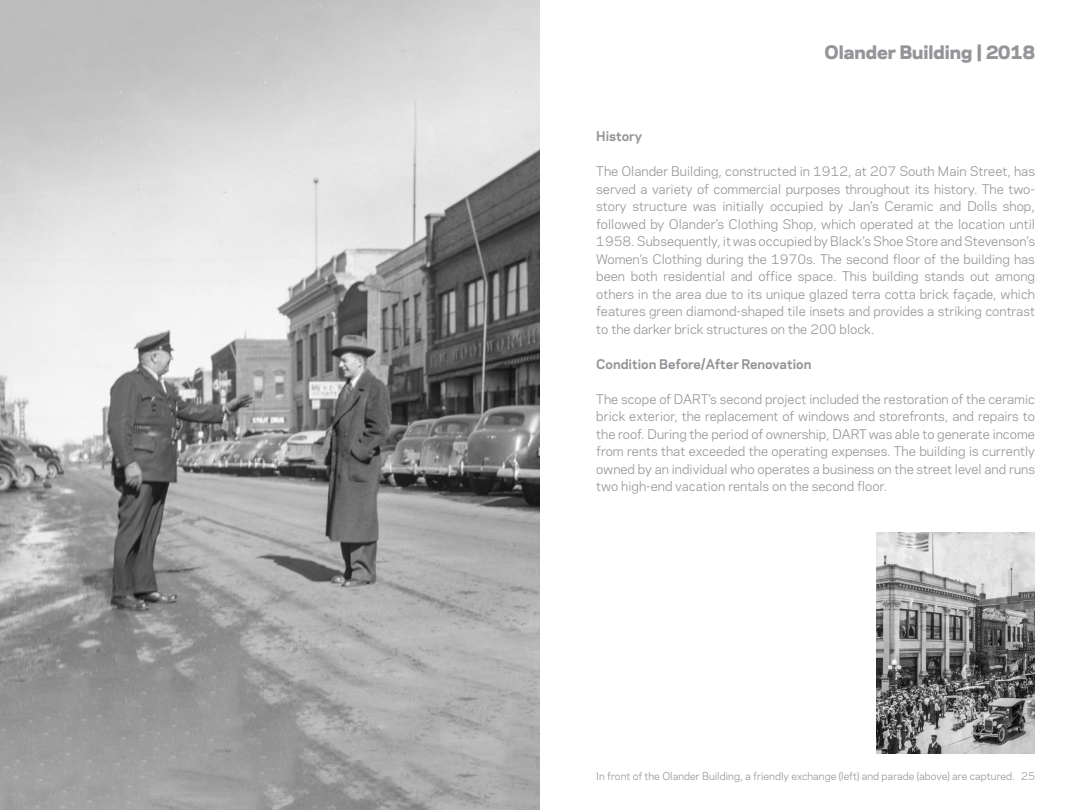
<style>
.page{position:relative;width:1080px;height:810px;background:#fff}
.page>*{position:absolute;margin:0;border:0;box-sizing:border-box;transform-origin:0 0}
.t1{font:800 17.5px "Galaxie Polaris";color:#939598}
.t2{font:12.5px/17.5px "Galaxie Polaris";color:#939598;text-align:justify}
.t3{font:700 12.5px "Galaxie Polaris";color:#939598}
.t4{font:10px "Galaxie Polaris";color:#939598}
</style>
<div class="page">
<img style="left:0;top:0;width:540px;height:810px">
<img style="left:877px;top:533px;width:158px;height:221px">
<p class="t1" style="left:824px;top:39px;width:212px">Olander Building | 2018</p>
<p class="t3" style="left:596px;top:127px;width:47px">History</p>
<p class="t2" style="left:596px;top:162px;width:440px">The Olander Building, constructed in 1912, at 207 South Main Street, has served a variety of commercial purposes throughout its history. The two&shy;story structure was initially occupied by Jan’s Ceramic and Dolls shop, followed by Olander’s Clothing Shop, which operated at the location until 1958. Subsequently, it was occupied by Black’s Shoe Store and Stevenson’s Women’s Clothing during the 1970s. The second floor of the building has been both residential and office space. This building stands out among others in the area due to its unique glazed terra cotta brick façade, which features green diamond-shaped tile insets and provides a striking contrast to the darker brick structures on the 200 block.</p>
<p class="t3" style="left:596px;top:355px;width:217px">Condition Before/After Renovation</p>
<p class="t2" style="left:596px;top:390px;width:440px">The scope of DART’s second project included the restoration of the ceramic brick exterior, the replacement of windows and storefronts, and repairs to the roof. During the period of ownership, DART was able to generate income from rents that exceeded the operating expenses. The building is currently owned by an individual who operates a business on the street level and runs two high-end vacation rentals on the second floor.</p>
<p class="t4" style="left:596px;top:769px;width:420px">In front of the Olander Building, a friendly exchange (left) and parade (above) are captured.</p>
<p class="t4" style="left:1021px;top:769px;width:15px">25</p>
</div>
